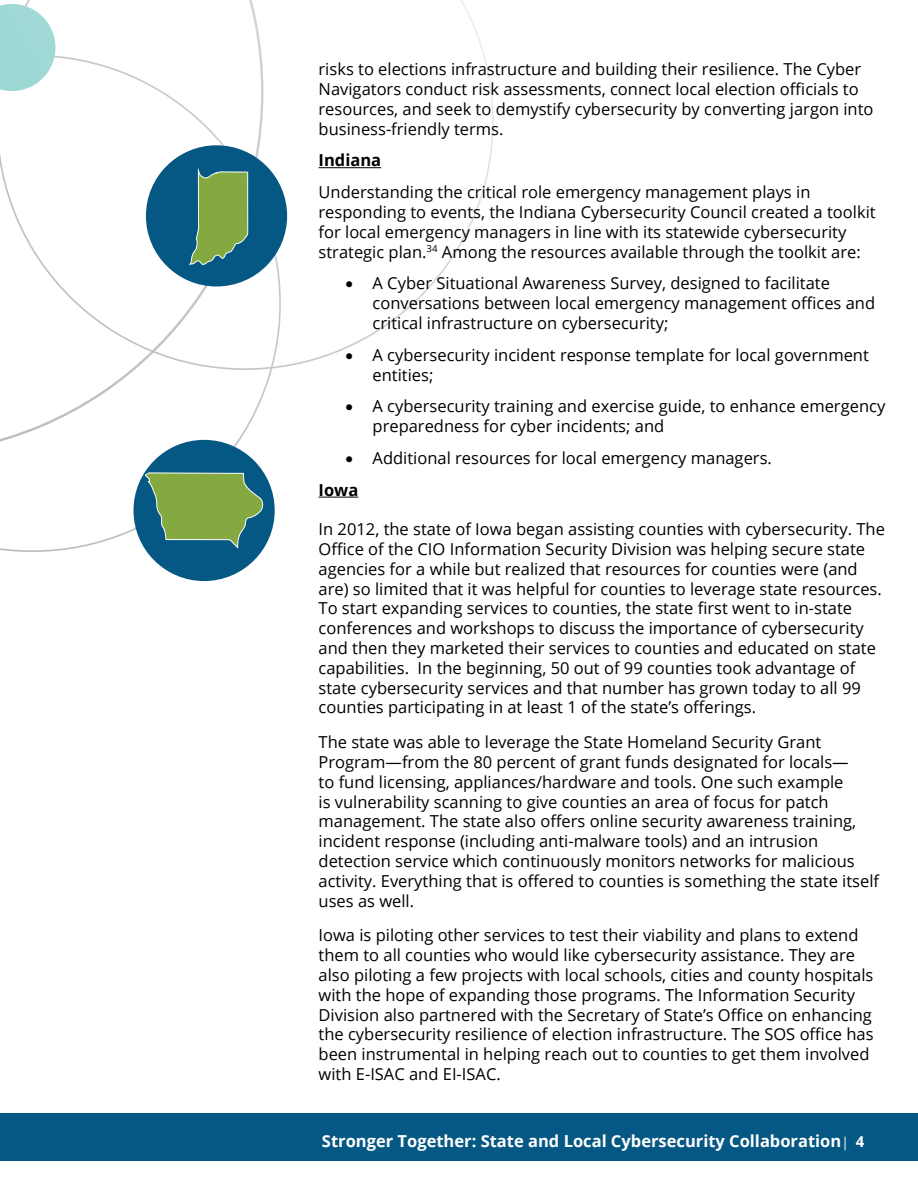
<style>
.page{position:relative;width:918px;height:1188px;background:#fff}
.page>*{position:absolute;margin:0;border:0;box-sizing:border-box;transform-origin:0 0}
.t1{font:16.5px/19.8px "Open Sans";color:#000}
.t2{font:700 16.5px "Open Sans";color:#fff}
.t3{font:700 16.5px "Open Sans";color:#000}
.s1{font-weight:700}
.s2{font-weight:400;font-size:13.5px}
.s3{font-size:15px}
</style>
<div class="page">
<div style="left:0;top:1114px;width:918px;height:47px;background:#065884"></div>
<svg style="left:264px;top:0;width:230px;height:370px"></svg>
<svg style="left:0;top:0;width:264px;height:442px"></svg>
<svg style="left:0;top:0;width:60px;height:96px"></svg>
<hr style="left:319px;top:167px;width:62px;height:1px;background:#000">
<hr style="left:319px;top:497px;width:39px;height:1px;background:#000">
<div style="left:146px;top:145px;width:141px;height:141px;background:#065884;border-radius:50%"></div>
<div style="left:133px;top:440px;width:142px;height:141px;background:#065884;border-radius:50%"></div>
<svg style="left:144px;top:439px;width:120px;height:122px"></svg>
<svg style="left:188px;top:0;width:61px;height:265px"></svg>
<p class="t1" style="left:319px;top:59px;width:556px">risks to elections infrastructure and building their resilience. The Cyber Navigators conduct risk assessments, connect local election officials to resources, and seek to demystify cybersecurity by converting jargon into business-friendly terms.</p>
<p class="t3" style="left:319px;top:149px;width:64px">Indiana</p>
<p class="t1" style="left:319px;top:182px;width:559px">Understanding the critical role emergency management plays in responding to events, the Indiana Cybersecurity Council created a toolkit for local emergency managers in line with its statewide cybersecurity strategic plan.<sup>34</sup> Among the resources available through the toolkit are:</p>
<p class="t1" style="left:373px;top:273px;width:504px;text-indent:-27px">• A Cyber Situational Awareness Survey, designed to facilitate conversations between local emergency management offices and critical infrastructure on cybersecurity;</p>
<p class="t1" style="left:373px;top:345px;width:498px;text-indent:-27px">• A cybersecurity incident response template for local government entities;</p>
<p class="t1" style="left:373px;top:396px;width:514px;text-indent:-27px">• A cybersecurity training and exercise guide, to enhance emergency preparedness for cyber incidents; and</p>
<p class="t1" style="left:319px;top:442px;width:455px;line-height:31.8px;text-indent:27px">• Additional resources for local emergency managers.<br><span class="s1">Iowa</span></p>
<p class="t1" style="left:319px;top:519px;width:568px">In 2012, the state of Iowa began assisting counties with cybersecurity. The Office of the CIO Information Security Division was helping secure state agencies for a while but realized that resources for counties were (and are) so limited that it was helpful for counties to leverage state resources.<br>To start expanding services to counties, the state first went to in-state conferences and workshops to discuss the importance of cybersecurity and then they marketed their services to counties and educated on state capabilities. In the beginning, 50 out of 99 counties took advantage of state cybersecurity services and that number has grown today to all 99 counties participating in at least 1 of the state’s offerings.</p>
<p class="t1" style="left:319px;top:732px;width:562px">The state was able to leverage the State Homeland Security Grant Program—from the 80 percent of grant funds designated for locals—<br>to fund licensing, appliances/hardware and tools. One such example<br>is vulnerability scanning to give counties an area of focus for patch management. The state also offers online security awareness training, incident response (including anti-malware tools) and an intrusion detection service which continuously monitors networks for malicious activity. Everything that is offered to counties is something the state itself uses as well.</p>
<p class="t1" style="left:319px;top:925px;width:556px">Iowa is piloting other services to test their viability and plans to extend them to all counties who would like cybersecurity assistance. They are also piloting a few projects with local schools, cities and county hospitals with the hope of expanding those programs. The Information Security Division also partnered with the Secretary of State’s Office on enhancing the cybersecurity resilience of election infrastructure. The SOS office has been instrumental in helping reach out to counties to get them involved with E-ISAC and EI-ISAC.</p>
<p class="t2" style="left:322px;top:1129px;width:544px">Stronger Together: State and Local Cybersecurity Collaboration<span class="s2">|</span> <span class="s3">4</span></p>
</div>
